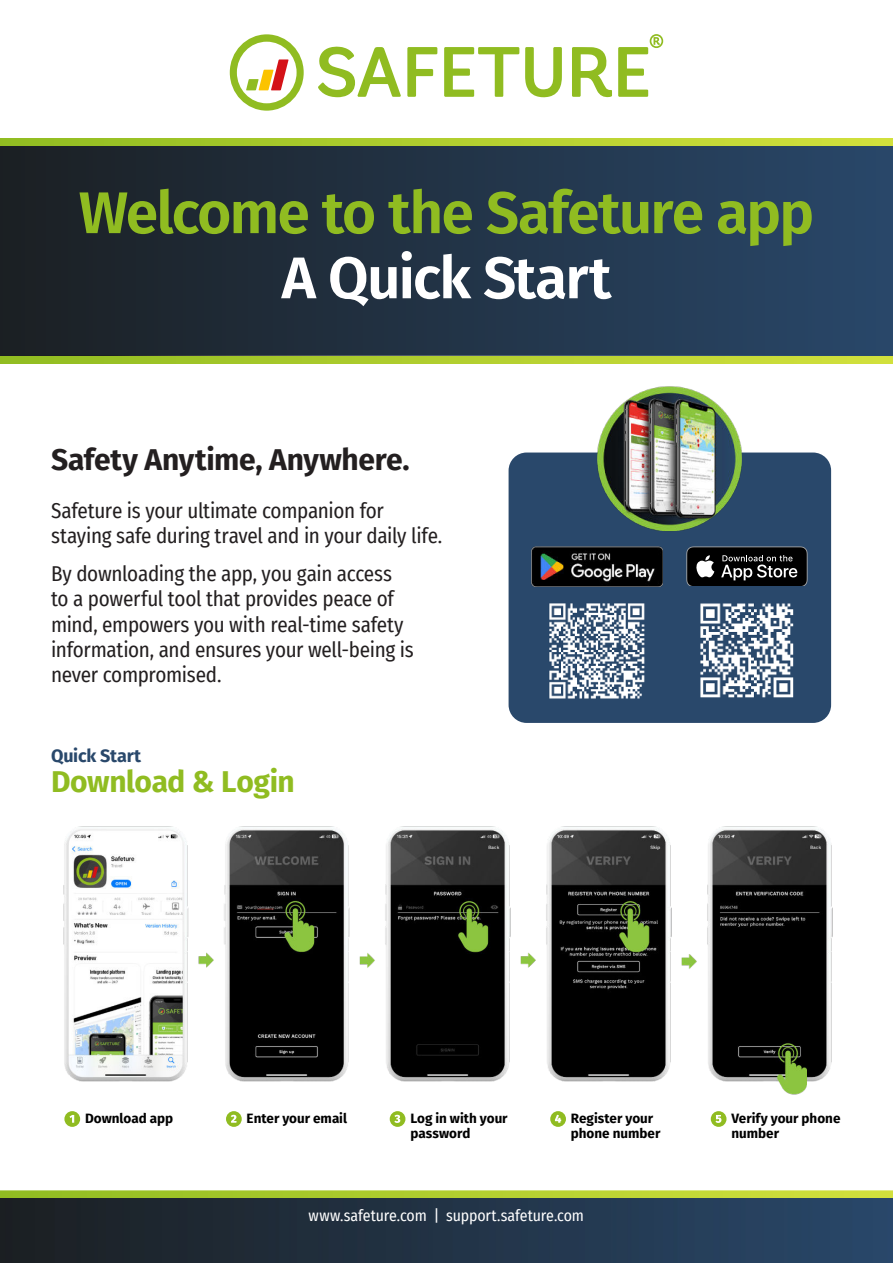
<style>
.page{position:relative;width:893px;height:1263px;background:#fff}
.page>*{position:absolute;margin:0;border:0;box-sizing:border-box;transform-origin:0 0}
.t1{font:600 58.8px "Fira Sans";letter-spacing:-.03em;color:#90bc21}
.t2{font:600 58.8px "Fira Sans";letter-spacing:-.035em;color:#fff}
.t3{font:700 30px "Fira Sans";letter-spacing:-.01em;color:#231f20}
.t4{font:700 30px "Fira Sans";letter-spacing:-.01em;color:#90bc21}
.t5{font:21px/25.2px "Fira Sans Condensed";letter-spacing:-.015em;color:#231f20}
.t6{font:700 18px "Fira Sans";letter-spacing:-.015em;color:#29486b}
.t7{font:15.75px "Fira Sans Condensed";letter-spacing:-.005em;color:#fff}
.t8{font:700 13.5px/15px "Fira Sans";color:#000}
</style>
<div class="page">
<img style="left:0;top:1190px;width:893px;height:8px">
<div style="left:0;top:1198px;width:893px;height:65px;background:linear-gradient(to right,#1b1f22,#29476a)"></div>
<div style="left:509px;top:452px;width:322px;height:271px;background:#29486b;border-radius:18px"></div>
<img style="left:590px;top:386px;width:160px;height:146px">
<div style="left:0;top:138px;width:893px;height:222px;background:linear-gradient(to right,#1b1f23,#29476a)"></div>
<svg style="left:0;top:138px;width:893px;height:8px;background:#b1ce2e"></svg>
<svg style="left:0;top:356px;width:893px;height:7px;background:#b1ce2e"></svg>
<img style="left:700px;top:603px;width:94px;height:95px">
<svg style="left:686px;top:546px;width:122px;height:40px;background:#2d2e2f"></svg>
<img style="left:549px;top:603px;width:96px;height:96px">
<img style="left:531px;top:546px;width:132px;height:40px">
<img style="left:64px;top:826px;width:769px;height:296px">
<svg style="left:64px;top:1111px;width:16px;height:16px"></svg>
<svg style="left:69px;top:1115px;width:5px;height:8px"></svg>
<div style="left:226px;top:1111px;width:16px;height:16px;background:#90bc21;border-radius:50%"></div>
<svg style="left:231px;top:1115px;width:6px;height:8px"></svg>
<div style="left:390px;top:1111px;width:15px;height:16px;background:#90bc21;border-radius:50%"></div>
<svg style="left:394px;top:1115px;width:6px;height:8px"></svg>
<div style="left:550px;top:1111px;width:16px;height:16px;background:#90bc21;border-radius:50%"></div>
<svg style="left:555px;top:1115px;width:6px;height:8px"></svg>
<div style="left:711px;top:1111px;width:15px;height:16px;background:#90bc21;border-radius:50%"></div>
<svg style="left:715px;top:1115px;width:6px;height:8px"></svg>
<svg style="left:230px;top:34px;width:74px;height:77px"></svg>
<svg style="left:572px;top:47px;width:40px;height:51px"></svg>
<svg style="left:525px;top:47px;width:37px;height:51px"></svg>
<svg style="left:318px;top:46px;width:83px;height:51px"></svg>
<svg style="left:407px;top:47px;width:30px;height:50px"></svg>
<svg style="left:444px;top:47px;width:75px;height:50px"></svg>
<svg style="left:618px;top:34px;width:45px;height:63px"></svg>
<h1 class="t1" style="left:79px;top:171px;width:737px">Welcome to the Safeture app</h1>
<h1 class="t2" style="left:282px;top:236px;width:331px">A Quick Start</h1>
<h2 class="t3" style="left:51px;top:438px;width:360px">Safety Anytime, Anywhere.</h2>
<p class="t5" style="left:51px;top:498px;width:393px">Safeture is your ultimate companion for staying safe during travel and in your daily life.</p>
<p class="t5" style="left:51px;top:561px;width:364px">By downloading the app, you gain access to a powerful tool that provides peace of mind, empowers you with real-time safety information, and ensures your well-being is never compromised.</p>
<p class="t6" style="left:51px;top:743px;width:92px">Quick Start</p>
<h2 class="t4" style="left:51px;top:760px;width:245px">Download &amp; Login</h2>
<p class="t8" style="left:85px;top:1111px;width:90px">Download app</p>
<p class="t8" style="left:247px;top:1111px;width:102px">Enter your email</p>
<p class="t8" style="left:410px;top:1111px;width:99px">Log in with your password</p>
<p class="t8" style="left:571px;top:1111px;width:91px">Register your phone number</p>
<p class="t8" style="left:731px;top:1111px;width:111px">Verify your phone number</p>
<p class="t7" style="left:309px;top:1205px;width:277px">www.safeture.com | support.safeture.com</p>
</div>
